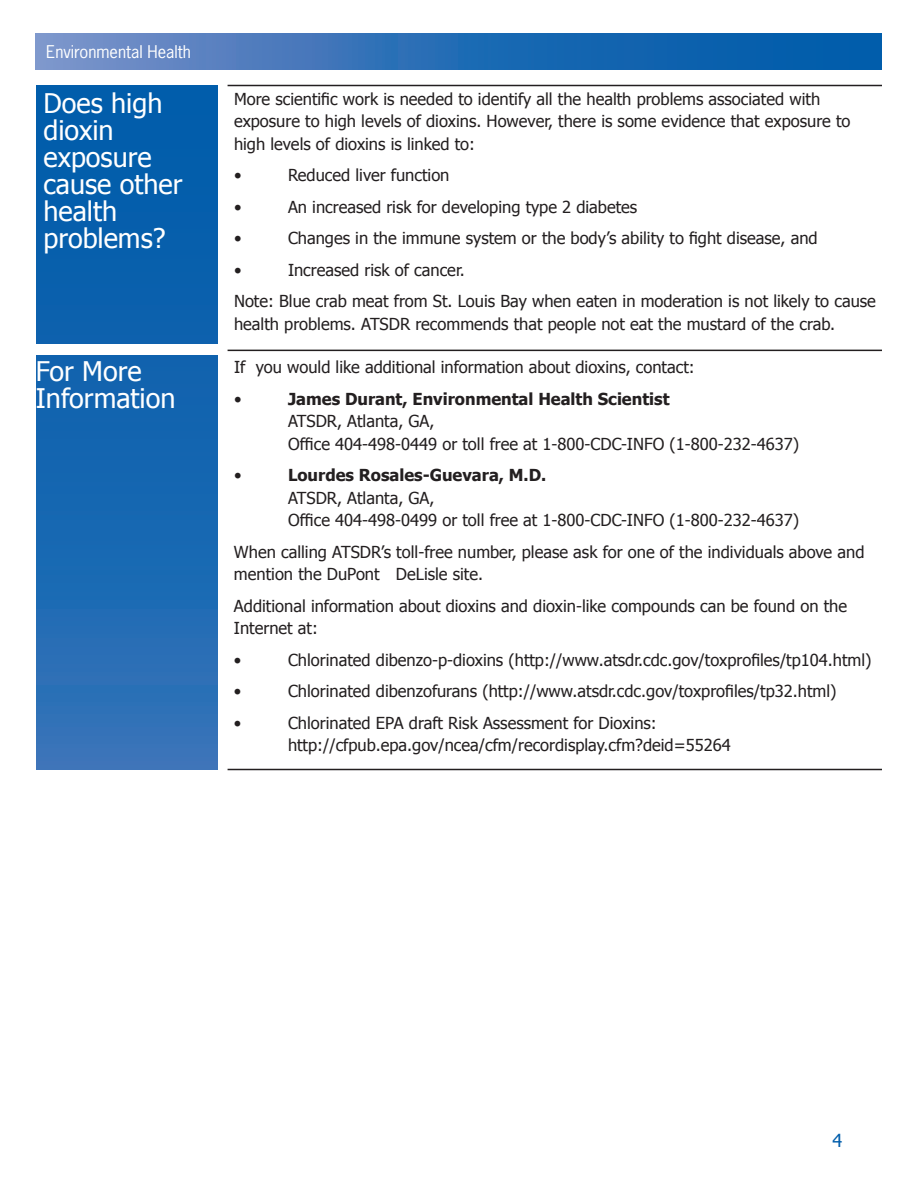
<style>
.page{position:relative;width:918px;height:1188px;background:#fff}
.page>*{position:absolute;margin:0;border:0;box-sizing:border-box;transform-origin:0 0}
.t1{font:27px/27px "Tahoma";color:#fff}
.t2{font:18px "Tahoma";color:#015dab}
.t3{font:16.5px/22.5px "Tahoma";color:#231f20}
.t4{font:16.5px "News Gothic Std";color:#fff}
.s1{font-weight:700}
</style>
<div class="page">
<hr style="left:228px;top:85px;width:654px;height:1px;background:#231f20">
<hr style="left:228px;top:350px;width:654px;height:1px;background:#231f20">
<hr style="left:228px;top:769px;width:654px;height:1px;background:#231f20">
<svg style="left:36px;top:33px;width:846px;height:36px;background:#2f70b6"></svg>
<div style="left:36px;top:86px;width:181px;height:258px;background:#065eac"></div>
<div style="left:36px;top:356px;width:181px;height:414px;background:linear-gradient(to bottom,#0961ad,#3574b9)"></div>
<p class="t4" style="left:46px;top:41px;width:146px">Environmental Health</p>
<h2 class="t1" style="left:44px;top:88px;width:141px">Does high dioxin exposure cause other health problems?</h2>
<p class="t1" style="left:36px;top:357px;width:141px">For More<br>Information</p>
<p class="t3" style="left:234px;top:87px;width:618px">More scientific work is needed to identify all the health problems associated with exposure to high levels of dioxins. However, there is some evidence that exposure to high levels of dioxins is linked to:</p>
<p class="t3" style="left:234px;top:163px;width:9px">•</p>
<p class="t3" style="left:288px;top:163px;width:163px">Reduced liver function</p>
<p class="t3" style="left:234px;top:195px;width:9px">•</p>
<p class="t3" style="left:288px;top:195px;width:351px">An increased risk for developing type 2 diabetes</p>
<p class="t3" style="left:234px;top:226px;width:9px">•</p>
<p class="t3" style="left:288px;top:226px;width:531px">Changes in the immune system or the body’s ability to fight disease, and</p>
<p class="t3" style="left:234px;top:258px;width:9px">•</p>
<p class="t3" style="left:288px;top:258px;width:178px">Increased risk of cancer.</p>
<p class="t3" style="left:234px;top:289px;width:643px">Note: Blue crab meat from St. Louis Bay when eaten in moderation is not likely to cause health problems. ATSDR recommends that people not eat the mustard of the crab.</p>
<p class="t3" style="left:234px;top:355px;width:462px">If you would like additional information about dioxins, contact:</p>
<p class="t3" style="left:234px;top:387px;width:9px">•</p>
<p class="t3" style="left:288px;top:387px;width:513px"><span class="s1">James Durant, Environmental Health Scientist<br></span>ATSDR, Atlanta, GA,<br>Office 404-498-0449 or toll free at 1-800-CDC-INFO (1-800-232-4637)</p>
<p class="t3" style="left:234px;top:463px;width:9px">•</p>
<p class="t3" style="left:288px;top:463px;width:513px"><span class="s1">Lourdes Rosales-Guevara, M.D.<br></span>ATSDR, Atlanta, GA,<br>Office 404-498-0499 or toll free at 1-800-CDC-INFO (1-800-232-4637)</p>
<p class="t3" style="left:234px;top:540px;width:632px">When calling ATSDR’s toll-free number, please ask for one of the individuals above and mention the DuPont DeLisle site.</p>
<p class="t3" style="left:234px;top:594px;width:615px">Additional information about dioxins and dioxin-like compounds can be found on the<br>Internet at:</p>
<p class="t3" style="left:234px;top:648px;width:9px">•</p>
<p class="t3" style="left:288px;top:648px;width:585px">Chlorinated dibenzo-p-dioxins (http://www.atsdr.cdc.gov/toxprofiles/tp104.html)</p>
<p class="t3" style="left:234px;top:679px;width:9px">•</p>
<p class="t3" style="left:288px;top:679px;width:550px">Chlorinated dibenzofurans (http://www.atsdr.cdc.gov/toxprofiles/tp32.html)</p>
<p class="t3" style="left:234px;top:711px;width:9px">•</p>
<p class="t3" style="left:288px;top:711px;width:444px">Chlorinated EPA draft Risk Assessment for Dioxins: http://cfpub.epa.gov/ncea/cfm/recordisplay.cfm?deid=55264</p>
<p class="t2" style="left:833px;top:1128px;width:11px">4</p>
</div>
